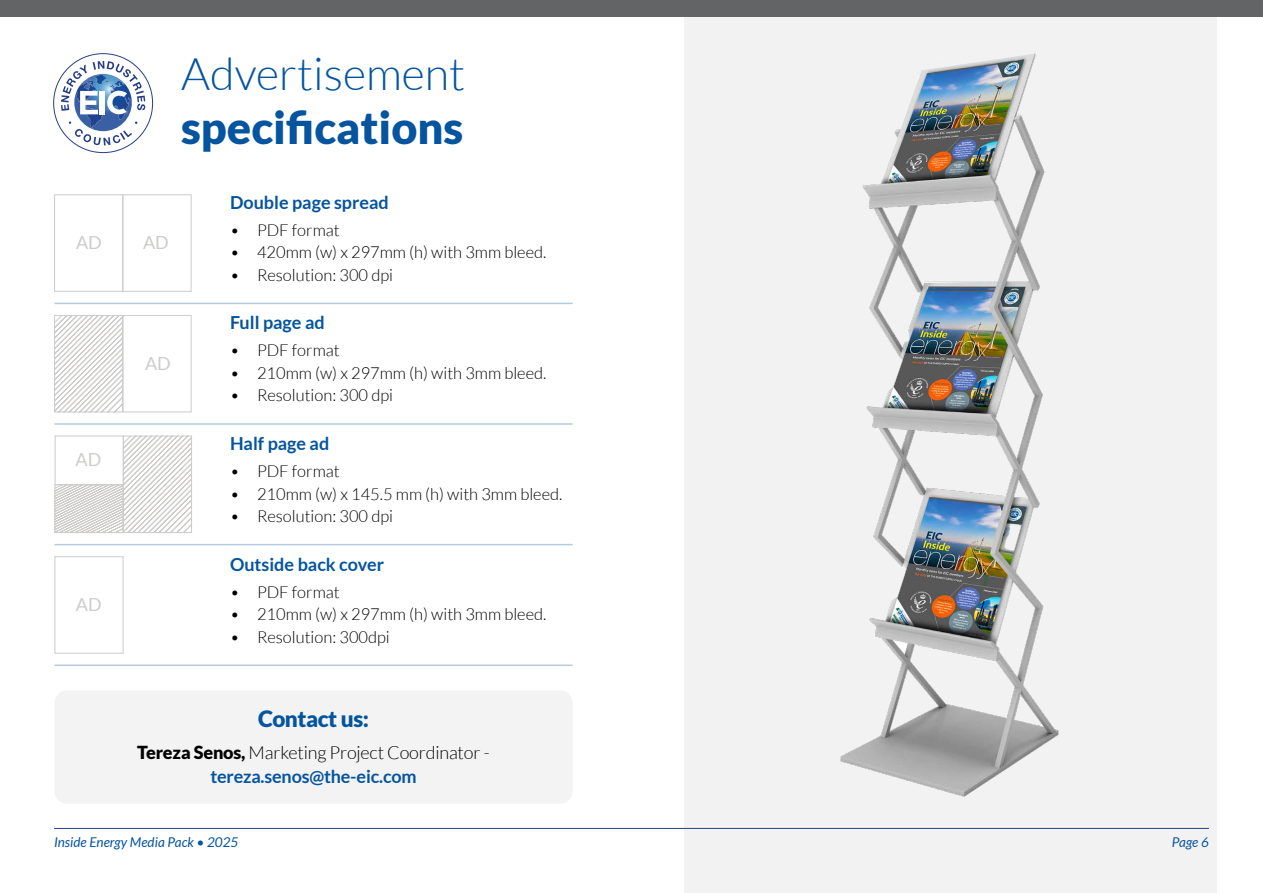
<style>
.page{position:relative;width:1263px;height:893px;background:#fff}
.page>*{position:absolute;margin:0;border:0;box-sizing:border-box;transform-origin:0 0}
.t1{font:900 45px "Lato";color:#04549f}
.t2{font:300 45px "Lato";color:#04549f}
.t3{font:900 22.5px "Lato";letter-spacing:-.02em;color:#04549f}
.t4{font:300 18px/24px "Lato";letter-spacing:-.01em;color:#000;text-align:center}
.t5{font:700 18px "Lato";color:#04549f}
.t6{font:18px "Lato";color:#cdcccb}
.t7{font:300 16.5px "Lato";color:#000}
.t8{font:italic 13.5px "Lato";color:#04549f}
.s1{font-weight:900}
.s2{font-weight:700;color:#04549f}
</style>
<div class="page">
<hr style="left:54px;top:828px;width:1155px;height:1px;background:#25408f">
<div style="left:0;top:0;width:1263px;height:17px;background:#636466"></div>
<div style="left:685px;top:17px;width:532px;height:876px;background:#f2f2f3"></div>
<hr style="left:54px;top:303px;width:519px;height:1px;background:#04549f">
<hr style="left:54px;top:423px;width:519px;height:2px;background:#04549f">
<hr style="left:54px;top:544px;width:519px;height:1px;background:#04549f">
<hr style="left:54px;top:664px;width:519px;height:2px;background:#04549f">
<div style="left:122px;top:194px;width:70px;height:98px;border:1px solid #cdcccb"></div>
<div style="left:54px;top:194px;width:69px;height:98px;border:1px solid #cdcccb"></div>
<svg style="left:54px;top:435px;width:138px;height:98px"></svg>
<div style="left:122px;top:315px;width:70px;height:97px;border:1px solid #cdcccb"></div>
<svg style="left:54px;top:315px;width:70px;height:98px"></svg>
<div style="left:54px;top:556px;width:70px;height:98px;border:1px solid #cdcccb"></div>
<div style="left:54px;top:690px;width:519px;height:114px;background:#f3f3f3;border-radius:13px"></div>
<svg style="left:53px;top:53px;width:100px;height:100px"></svg>
<img style="left:840px;top:53px;width:219px;height:744px">
<h1 class="t2" style="left:181px;top:50px;width:286px">Advertisement</h1>
<h1 class="t1" style="left:181px;top:101px;width:284px">specifications</h1>
<p class="t6" style="left:76px;top:232px;width:27px">AD</p>
<p class="t6" style="left:143px;top:232px;width:27px">AD</p>
<p class="t6" style="left:76px;top:450px;width:27px">AD</p>
<p class="t6" style="left:145px;top:353px;width:27px">AD</p>
<p class="t6" style="left:76px;top:594px;width:27px">AD</p>
<p class="t5" style="left:230px;top:192px;width:160px">Double page spread</p>
<p class="t7" style="left:230px;top:221px;width:111px">• PDF format</p>
<p class="t7" style="left:230px;top:244px;width:318px">• 420mm (w) x 297mm (h) with 3mm bleed.</p>
<p class="t7" style="left:230px;top:266px;width:165px">• Resolution: 300 dpi</p>
<p class="t5" style="left:230px;top:313px;width:96px">Full page ad</p>
<p class="t7" style="left:230px;top:342px;width:111px">• PDF format</p>
<p class="t7" style="left:230px;top:364px;width:318px">• 210mm (w) x 297mm (h) with 3mm bleed.</p>
<p class="t7" style="left:230px;top:387px;width:165px">• Resolution: 300 dpi</p>
<p class="t5" style="left:230px;top:433px;width:101px">Half page ad</p>
<p class="t7" style="left:230px;top:462px;width:111px">• PDF format</p>
<p class="t7" style="left:230px;top:485px;width:334px">• 210mm (w) x 145.5 mm (h) with 3mm bleed.</p>
<p class="t7" style="left:230px;top:507px;width:165px">• Resolution: 300 dpi</p>
<p class="t5" style="left:230px;top:554px;width:156px">Outside back cover</p>
<p class="t7" style="left:230px;top:583px;width:111px">• PDF format</p>
<p class="t7" style="left:230px;top:605px;width:318px">• 210mm (w) x 297mm (h) with 3mm bleed.</p>
<p class="t7" style="left:230px;top:628px;width:161px">• Resolution: 300dpi</p>
<h2 class="t3" style="left:258px;top:705px;width:112px">Contact us:</h2>
<p class="t4" style="left:137px;top:741px;width:354px"><span class="s1">Tereza Senos,</span> Marketing Project Coordinator - <span class="s2">tereza.senos@the-eic.com</span></p>
<p class="t8" style="left:54px;top:834px;width:186px">Inside Energy Media Pack • 2025</p>
<p class="t8" style="left:1172px;top:834px;width:39px">Page 6</p>
</div>
